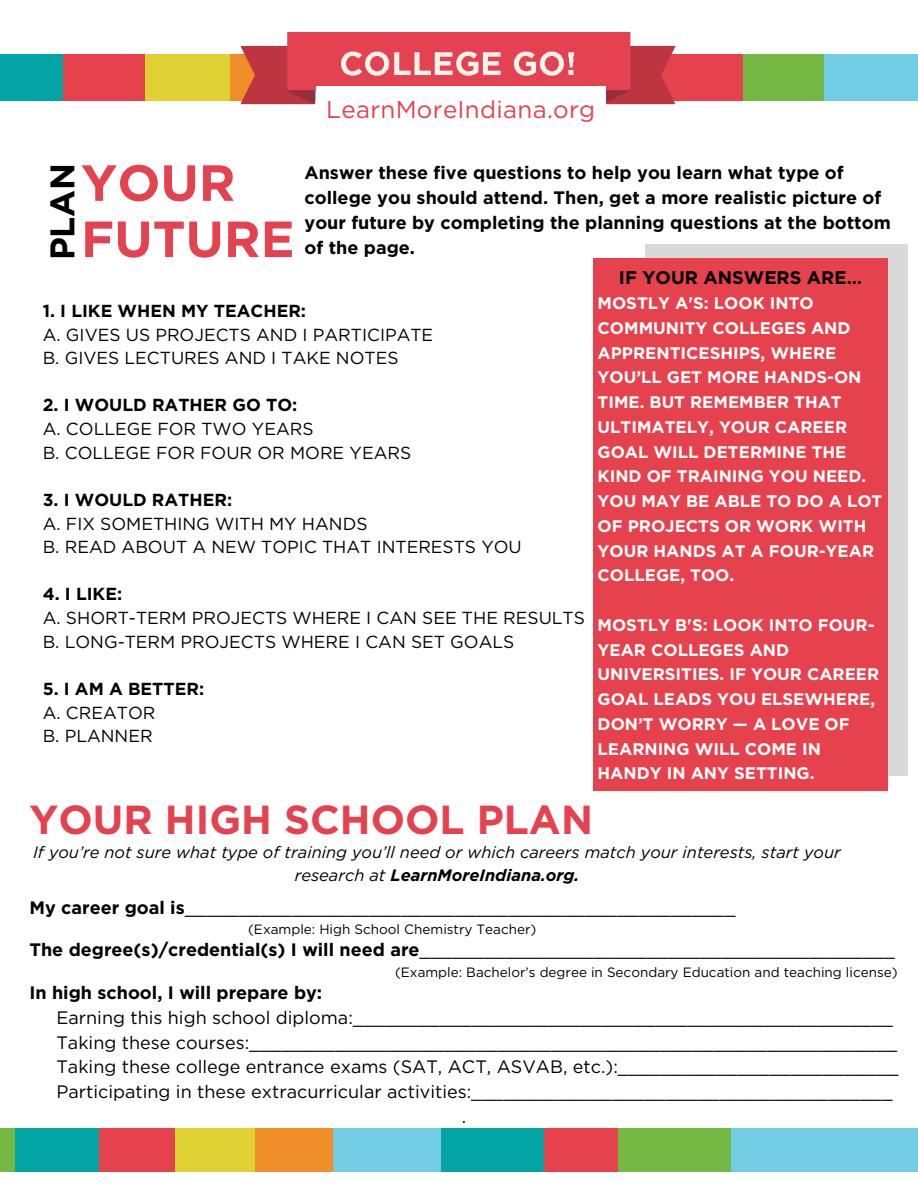
<style>
.page{position:relative;width:918px;height:1188px;background:#fff}
.page>*{position:absolute;margin:0;border:0;box-sizing:border-box;transform-origin:0 0}
.t1{font:700 50.7px "Gotham";color:#e54250}
.t2{font:700 40.5px "Gotham";color:#e54250}
.t3{font:700 34.05px "Gotham";color:#000}
.t4{font:24.15px "Gotham";letter-spacing:.015em;color:#e54150}
.t5{font:700 18.3px "Gotham";color:#000}
.t6{font:18px "Gotham";color:#000}
.t7{font:700 18px/24.8px "Gotham";color:#000}
.t8{font:17.4px "Gotham";color:#000}
.t9{font:700 17.4px "Gotham";color:#000}
.t10{font:700 16.8px/24.8px "Gotham";color:#fff}
.t11{font:italic 16.5px/22.5px "Gotham";color:#000;text-align:center}
.t12{font:13.5px "Gotham";color:#000}
.s1{font-weight:700}
</style>
<div class="page">
<div style="left:0;top:54px;width:284px;height:47px;background:#03a4a5"></div>
<div style="left:64px;top:54px;width:310px;height:47px;background:#e5424d"></div>
<div style="left:145px;top:54px;width:310px;height:47px;background:#dfd133"></div>
<div style="left:231px;top:54px;width:310px;height:47px;background:#ef8d27"></div>
<div style="left:490px;top:54px;width:310px;height:47px;background:#e5424d"></div>
<div style="left:744px;top:54px;width:174px;height:47px;background:#74b743"></div>
<div style="left:824px;top:54px;width:94px;height:47px;background:#72cde4"></div>
<div style="left:645px;top:245px;width:263px;height:531px;background:#d9d9d9"></div>
<div style="left:593px;top:259px;width:295px;height:532px;background:#e5424d"></div>
<div style="left:0;top:1128px;width:226px;height:43px;background:#74b743"></div>
<div style="left:15px;top:1128px;width:290px;height:43px;background:#03a4a5"></div>
<div style="left:99px;top:1128px;width:290px;height:43px;background:#e5424d"></div>
<div style="left:175px;top:1128px;width:290px;height:43px;background:#dfd133"></div>
<div style="left:255px;top:1128px;width:289px;height:43px;background:#ef8d27"></div>
<div style="left:334px;top:1128px;width:289px;height:43px;background:#72cde4"></div>
<div style="left:442px;top:1128px;width:289px;height:43px;background:#03a4a5"></div>
<div style="left:544px;top:1128px;width:290px;height:43px;background:#e5424d"></div>
<div style="left:619px;top:1128px;width:289px;height:43px;background:#74b743"></div>
<div style="left:731px;top:1128px;width:187px;height:43px;background:#72cde4"></div>
<img style="left:242px;top:32px;width:434px;height:73px">
<div style="left:316px;top:86px;width:289px;height:47px;background:#fff"></div>
<p class="t4" style="left:326px;top:95px;width:271px">LearnMoreIndiana.org</p>
<p class="t3" style="left:42px;top:260px;width:99px;rotate:-90deg">PLAN</p>
<p class="t1" style="left:81px;top:152px;width:156px">YOUR</p>
<p class="t1" style="left:81px;top:208px;width:215px">FUTURE</p>
<p class="t7" style="left:305px;top:161px;width:588px">Answer these five questions to help you learn what type of college you should attend. Then, get a more realistic picture of your future by completing the planning questions at the bottom of the page.</p>
<p class="t9" style="left:43px;top:300px;width:265px">1. I LIKE WHEN MY TEACHER:</p>
<p class="t8" style="left:43px;top:324px;width:392px">A. GIVES US PROJECTS AND I PARTICIPATE</p>
<p class="t8" style="left:43px;top:347px;width:357px">B. GIVES LECTURES AND I TAKE NOTES</p>
<p class="t9" style="left:43px;top:395px;width:256px">2. I WOULD RATHER GO TO:</p>
<p class="t8" style="left:43px;top:418px;width:272px">A. COLLEGE FOR TWO YEARS</p>
<p class="t8" style="left:43px;top:442px;width:370px">B. COLLEGE FOR FOUR OR MORE YEARS</p>
<p class="t9" style="left:43px;top:489px;width:191px">3. I WOULD RATHER:</p>
<p class="t8" style="left:43px;top:513px;width:326px">A. FIX SOMETHING WITH MY HANDS</p>
<p class="t8" style="left:43px;top:536px;width:481px">B. READ ABOUT A NEW TOPIC THAT INTERESTS YOU</p>
<p class="t9" style="left:43px;top:584px;width:81px">4. I LIKE:</p>
<p class="t8" style="left:43px;top:607px;width:544px">A. SHORT-TERM PROJECTS WHERE I CAN SEE THE RESULTS</p>
<p class="t8" style="left:43px;top:631px;width:473px">B. LONG-TERM PROJECTS WHERE I CAN SET GOALS</p>
<p class="t9" style="left:43px;top:678px;width:163px">5. I AM A BETTER:</p>
<p class="t8" style="left:43px;top:702px;width:114px">A. CREATOR</p>
<p class="t8" style="left:43px;top:725px;width:111px">B. PLANNER</p>
<p class="t5" style="left:619px;top:267px;width:245px">IF YOUR ANSWERS ARE…</p>
<p class="t10" style="left:598px;top:291px;width:286px">MOSTLY A'S: LOOK INTO<br>COMMUNITY COLLEGES AND<br>APPRENTICESHIPS, WHERE<br>YOU’LL GET MORE HANDS-ON<br>TIME. BUT REMEMBER THAT<br>ULTIMATELY, YOUR CAREER<br>GOAL WILL DETERMINE THE<br>KIND OF TRAINING YOU NEED.<br>YOU MAY BE ABLE TO DO A LOT<br>OF PROJECTS OR WORK WITH<br>YOUR HANDS AT A FOUR-YEAR<br>COLLEGE, TOO.</p>
<p class="t10" style="left:598px;top:613px;width:283px">MOSTLY B'S: LOOK INTO FOUR-<br>YEAR COLLEGES AND<br>UNIVERSITIES. IF YOUR CAREER<br>GOAL LEADS YOU ELSEWHERE,<br>DON’T WORRY — A LOVE OF<br>LEARNING WILL COME IN<br>HANDY IN ANY SETTING.</p>
<p class="t2" style="left:29px;top:795px;width:565px">YOUR HIGH SCHOOL PLAN</p>
<p class="t11" style="left:33px;top:841px;width:809px">If you’re not sure what type of training you’ll need or which careers match your interests, start your research at <span class="s1">LearnMoreIndiana.org.</span></p>
<p class="t6" style="left:29px;top:896px;width:708px"><span class="s1">My career goal is</span>___________________________________________________</p>
<p class="t12" style="left:248px;top:921px;width:290px">(Example: High School Chemistry Teacher)</p>
<p class="t6" style="left:29px;top:939px;width:867px"><span class="s1">The degree(s)/credential(s) I will need are</span>____________________________________________</p>
<p class="t12" style="left:395px;top:964px;width:504px">(Example: Bachelor’s degree in Secondary Education and teaching license)</p>
<p class="t7" style="left:29px;top:980px;width:294px">In high school, I will prepare by:</p>
<p class="t6" style="left:56px;top:1007px;width:838px">Earning this high school diploma:__________________________________________________</p>
<p class="t6" style="left:56px;top:1031px;width:842px">Taking these courses:____________________________________________________________</p>
<p class="t6" style="left:56px;top:1056px;width:844px">Taking these college entrance exams (SAT, ACT, ASVAB, etc.):__________________________</p>
<p class="t6" style="left:56px;top:1081px;width:838px">Participating in these extracurricular activities:_______________________________________</p>
<p class="t6" style="left:462px;top:1106px;width:6px">.</p>
</div>
